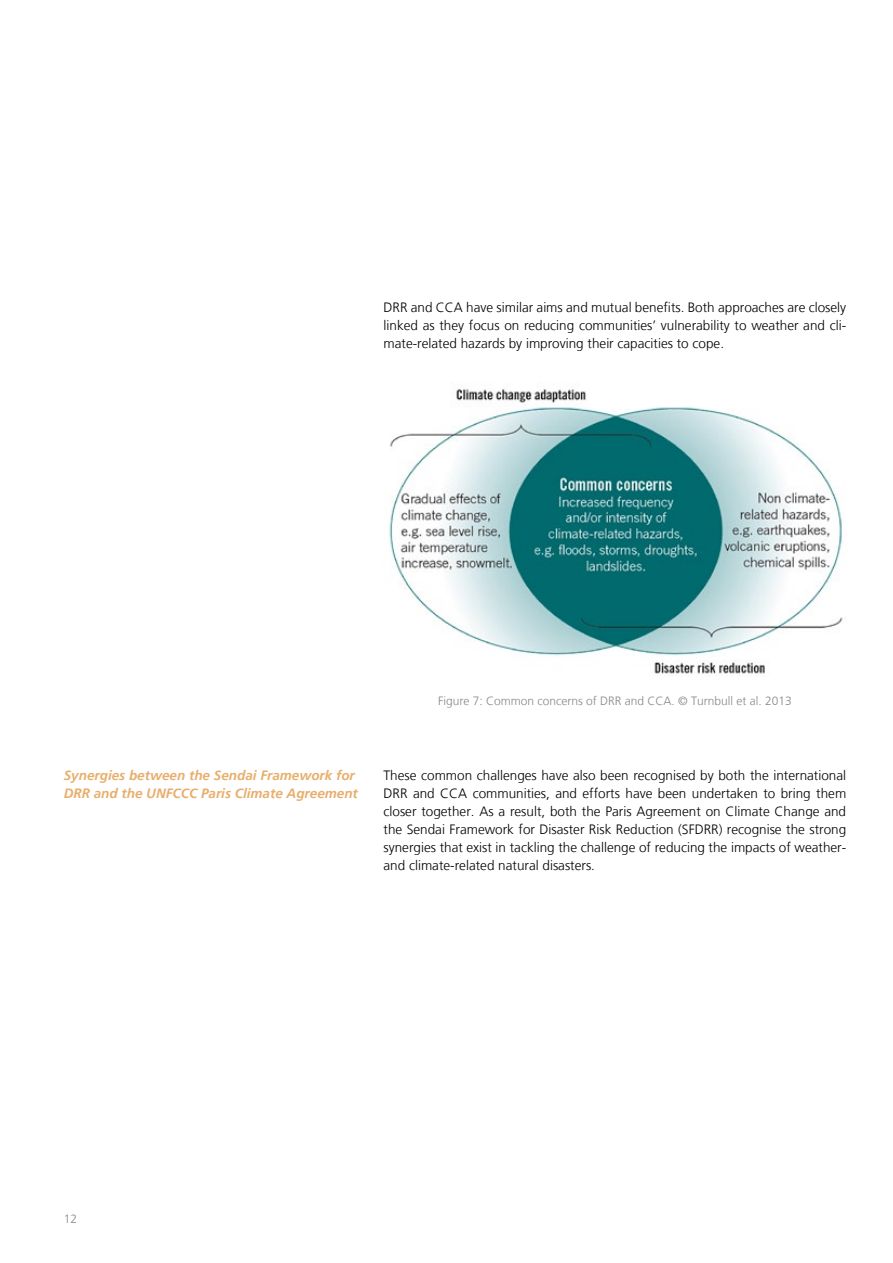
<style>
.page{position:relative;width:893px;height:1263px;background:#fff}
.page>*{position:absolute;margin:0;border:0;box-sizing:border-box;transform-origin:0 0}
.t1{font:300 13.5px/18px "Frutiger LT";color:#000;text-align:justify}
.t2{font:italic 700 13.5px/18px "Frutiger LT";color:#e8ae6c}
.t3{font:300 12px "Frutiger LT";color:#878787}
</style>
<div class="page">
<img style="left:389px;top:389px;width:454px;height:288px">
<p class="t1" style="left:384px;top:298px;width:464px">DRR and CCA have similar aims and mutual benefits. Both approaches are closely linked as they focus on reducing communities’ vulnerability to weather and cli&shy;mate-related hazards by improving their capacities to cope.</p>
<p class="t2" style="left:64px;top:766px;width:296px">Synergies between the Sendai Framework for<br>DRR and the UNFCCC Paris Climate Agreement</p>
<p class="t3" style="left:438px;top:694px;width:355px">Figure 7: Common concerns of DRR and CCA. © Turnbull et al. 2013</p>
<p class="t1" style="left:384px;top:766px;width:464px">These common challenges have also been recognised by both the international DRR and CCA communities, and efforts have been undertaken to bring them closer together. As a result, both the Paris Agreement on Climate Change and the Sendai Framework for Disaster Risk Reduction (SFDRR) recognise the strong synergies that exist in tackling the challenge of reducing the impacts of weather&shy;and climate-related natural disasters.</p>
<p class="t3" style="left:64px;top:1212px;width:15px">12</p>
</div>
